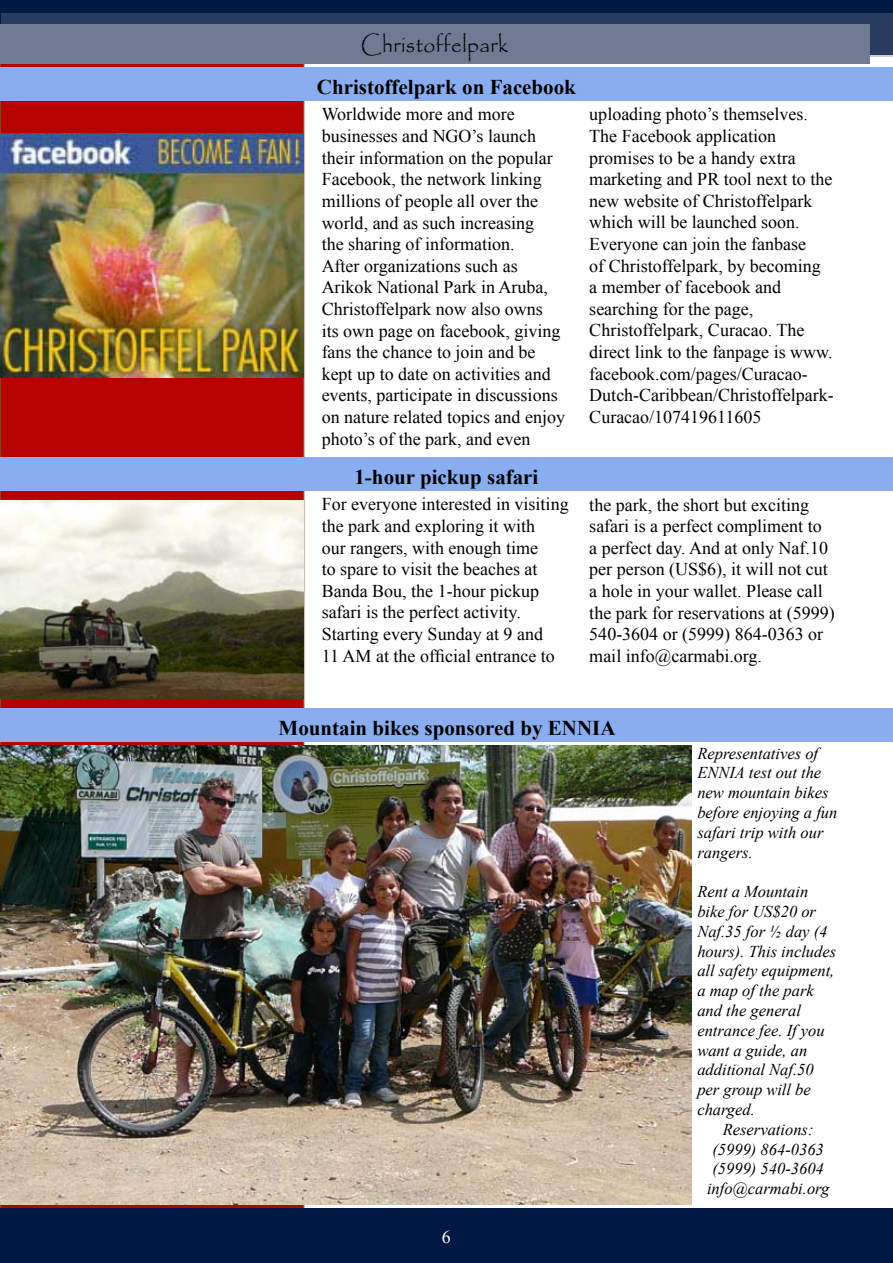
<style>
.page{position:relative;width:893px;height:1263px;background:#fff}
.page>*{position:absolute;margin:0;border:0;box-sizing:border-box;transform-origin:0 0}
.t1{font:23.1px "Papyrus";letter-spacing:.02em;color:#000;scale:.91 1}
.t2{font:700 21px "Times New Roman";color:#000}
.t3{font:18px/21.6px "Times New Roman";color:#000}
.t4{font:18px "Times New Roman";color:#fff}
.t5{font:italic 16.5px/19.8px "Times New Roman";color:#000}
</style>
<div class="page">
<div style="left:0;top:55px;width:304px;height:1169px;background:#b60201"></div>
<div style="left:0;top:1208px;width:893px;height:55px;background:#001842"></div>
<div style="left:0;top:0;width:893px;height:55px;background:#001842"></div>
<div style="left:2px;top:14px;width:891px;height:43px;background:#283c5f"></div>
<div style="left:0;top:24px;width:869px;height:39px;background:#6e7b93"></div>
<div style="left:0;top:67px;width:893px;height:33px;background:#89adef"></div>
<div style="left:0;top:458px;width:893px;height:33px;background:#89adef"></div>
<div style="left:0;top:708px;width:893px;height:33px;background:#89adef"></div>
<img style="left:0;top:746px;width:691px;height:459px">
<img style="left:0;top:134px;width:304px;height:244px">
<img style="left:0;top:501px;width:304px;height:197px">
<p class="t1" style="left:361px;top:31px;width:163px">Christoffelpark</p>
<p class="t2" style="left:317px;top:73px;width:260px">Christoffelpark on Facebook</p>
<p class="t3" style="left:322px;top:103px;width:245px">Worldwide more and more businesses and NGO’s launch their information on the popular<br>Facebook, the network linking millions of people all over the world, and as such increasing<br>the sharing of information.<br>After organizations such as<br>Arikok National Park in Aruba,<br>Christoffelpark now also owns<br>its own page on facebook, giving fans the chance to join and be kept up to date on activities and events, participate in discussions on nature related topics and enjoy photo’s of the park, and even</p>
<p class="t3" style="left:589px;top:103px;width:246px">uploading photo’s themselves.<br>The Facebook application promises to be a handy extra marketing and PR tool next to the new website of Christoffelpark which will be launched soon.<br>Everyone can join the fanbase<br>of Christoffelpark, by becoming<br>a member of facebook and searching for the page,<br>Christoffelpark, Curacao. The direct link to the fanpage is www. facebook.com/pages/Curacao-<br>Dutch-Caribbean/Christoffelpark-<br>Curacao/107419611605</p>
<p class="t2" style="left:354px;top:463px;width:185px">1-hour pickup safari</p>
<p class="t3" style="left:322px;top:493px;width:248px">For everyone interested in visiting the park and exploring it with<br>our rangers, with enough time<br>to spare to visit the beaches at<br>Banda Bou, the 1-hour pickup safari is the perfect activity.<br>Starting every Sunday at 9 and<br>11 AM at the official entrance to</p>
<p class="t3" style="left:589px;top:493px;width:247px">the park, the short but exciting safari is a perfect compliment to<br>a perfect day. And at only Naf.10 per person (US$6), it will not cut a hole in your wallet. Please call the park for reservations at (5999)<br>540-3604 or (5999) 864-0363 or mail info@carmabi.org.</p>
<p class="t2" style="left:279px;top:713px;width:338px">Mountain bikes sponsored by ENNIA</p>
<p class="t4" style="left:442px;top:1224px;width:10px">6</p>
<p class="t5" style="left:697px;top:743px;width:142px">Representatives of<br>ENNIA test out the new mountain bikes before enjoying a fun safari trip with our rangers.</p>
<p class="t5" style="left:697px;top:881px;width:140px">Rent a Mountain bike for US$20 or<br>Naf.35 for ½ day (4 hours). This includes all safety equipment, a map of the park and the general entrance fee. If you want a guide, an additional Naf.50 per group will be charged.</p>
<p class="t5" style="left:707px;top:1119px;width:124px;text-align:center">Reservations: (5999) 864-0363 (5999) 540-3604 info@carmabi.org</p>
</div>
